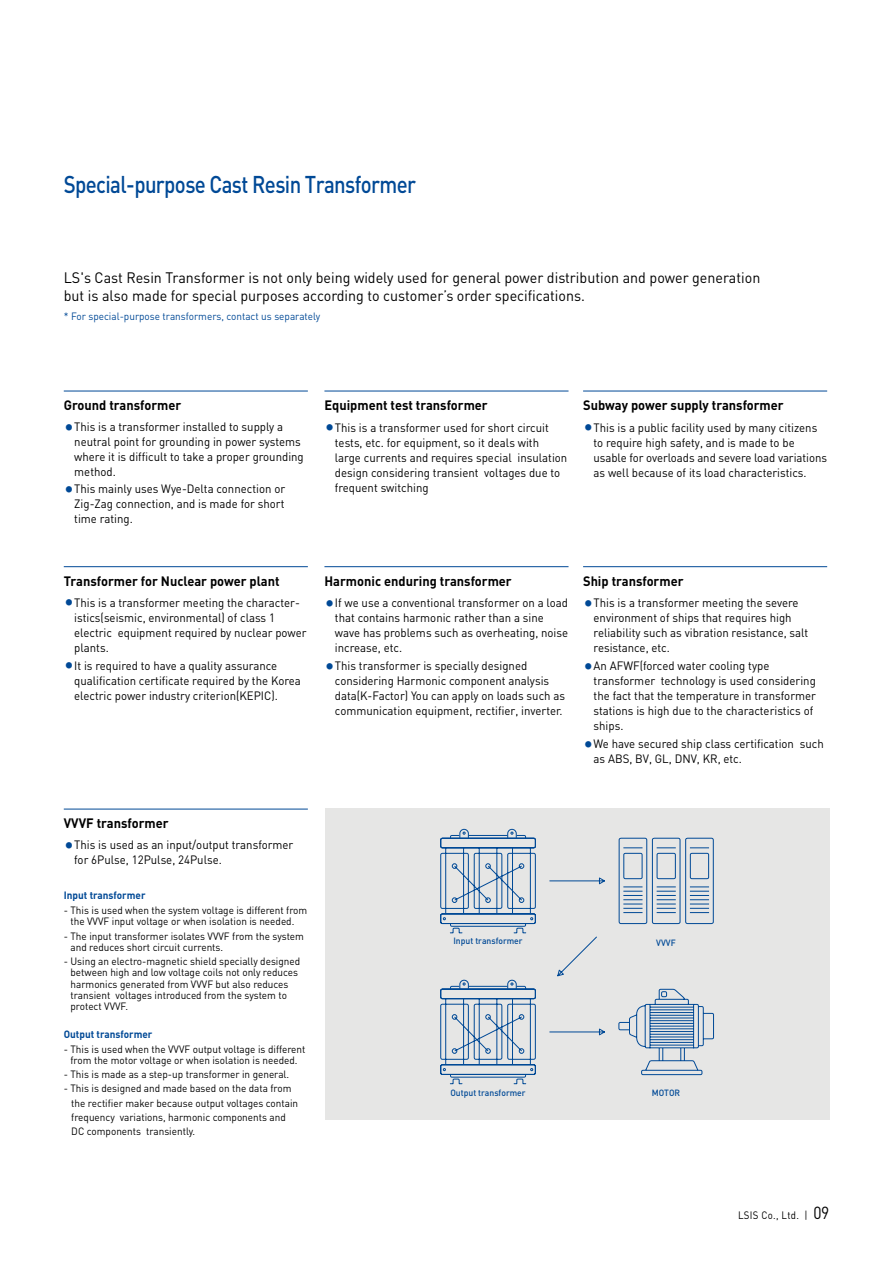
<style>
.page{position:relative;width:893px;height:1263px;background:#fff}
.page>*{position:absolute;margin:0;border:0;box-sizing:border-box;transform-origin:0 0}
.t1{font:500 24px "DIN";letter-spacing:-.03em;color:#004996;scale:.85 1}
.t2{font:15px/18px "DIN";color:#000;scale:.95 1}
.t3{font:700 13.5px "DIN";color:#000;scale:.95 1}
.t4{font:12px/15px "DIN";color:#000;scale:.95 1}
.t5{font:10.65px "DIN";letter-spacing:.03em;color:#000;scale:.9 1}
.t6{font:10.5px/11.2px "DIN";color:#000;scale:.95 1}
.t7{font:10.5px "DIN";color:#004996;scale:.95 1}
.t8{font:700 10.5px "DIN";color:#004996;scale:.95 1}
.t9{font:500 9px "DIN";color:#004996;scale:.95 1}
.s1{font-family:"YDVYGO Std 11";color:#004996}
.s2{font-size:17.4px}
</style>
<div class="page">
<hr style="left:64px;top:391px;width:244px;height:1px;background:#004996">
<hr style="left:324px;top:391px;width:244px;height:1px;background:#004996">
<hr style="left:583px;top:391px;width:244px;height:1px;background:#004996">
<hr style="left:64px;top:566px;width:244px;height:1px;background:#004996">
<hr style="left:64px;top:809px;width:244px;height:1px;background:#004996">
<hr style="left:324px;top:566px;width:244px;height:1px;background:#004996">
<hr style="left:583px;top:566px;width:244px;height:1px;background:#004996">
<div style="left:325px;top:809px;width:504px;height:311px;background:#e6e6e5"></div>
<svg style="left:440px;top:828px;width:274px;height:256px"></svg>
<h1 class="t1" style="left:64px;top:169px;width:416px">Special-purpose Cast Resin Transformer</h1>
<p class="t2" style="left:64px;top:269px;width:735px">LS's Cast Resin Transformer is not only being widely used for general power distribution and power generation but is also made for special purposes according to customer’s order specifications.</p>
<p class="t7" style="left:64px;top:309px;width:271px">* For special-purpose transformers, contact us separately</p>
<p class="t3" style="left:64px;top:396px;width:125px">Ground transformer</p>
<p class="t4" style="left:74px;top:419px;width:243px;text-indent:-10px"><span class="s1">●</span>This is a transformer installed to supply a neutral point for grounding in power systems where it is difficult to take a proper grounding method.</p>
<p class="t4" style="left:74px;top:481px;width:224px;text-align:justify;text-indent:-10px"><span class="s1">●</span>This mainly uses Wye-Delta connection or Zig-Zag connection, and is made for short time rating.</p>
<p class="t3" style="left:324px;top:396px;width:173px">Equipment test transformer</p>
<p class="t4" style="left:335px;top:420px;width:246px;text-indent:-10px"><span class="s1">●</span>This is a transformer used for short circuit tests, etc. for equipment, so it deals with large currents and requires special insulation design considering transient voltages due to frequent switching</p>
<p class="t3" style="left:583px;top:396px;width:213px">Subway power supply transformer</p>
<p class="t4" style="left:594px;top:420px;width:247px;text-indent:-10px"><span class="s1">●</span>This is a public facility used by many citizens to require high safety, and is made to be usable for overloads and severe load variations as well because of its load characteristics.</p>
<p class="t3" style="left:64px;top:572px;width:229px">Transformer for Nuclear power plant</p>
<p class="t4" style="left:74px;top:595px;width:246px;text-indent:-10px"><span class="s1">●</span>This is a transformer meeting the character&shy;istics(seismic, environmental) of class 1 electric equipment required by nuclear power plants.</p>
<p class="t4" style="left:74px;top:658px;width:240px;text-indent:-10px"><span class="s1">●</span>It is required to have a quality assurance qualification certificate required by the Korea electric power industry criterion(KEPIC).</p>
<p class="t3" style="left:324px;top:572px;width:199px">Harmonic enduring transformer</p>
<p class="t4" style="left:335px;top:595px;width:247px;text-indent:-10px"><span class="s1">●</span>If we use a conventional transformer on a load that contains harmonic rather than a sine wave has problems such as overheating, noise increase, etc.</p>
<p class="t4" style="left:335px;top:658px;width:244px;text-indent:-10px"><span class="s1">●</span>This transformer is specially designed considering Harmonic component analysis data(K-Factor) You can apply on loads such as communication equipment, rectifier, inverter.</p>
<p class="t3" style="left:583px;top:572px;width:107px">Ship transformer</p>
<p class="t4" style="left:594px;top:595px;width:228px;text-indent:-10px"><span class="s1">●</span>This is a transformer meeting the severe environment of ships that requires high reliability such as vibration resistance, salt resistance, etc.</p>
<p class="t4" style="left:594px;top:658px;width:236px;text-indent:-10px"><span class="s1">●</span>An AFWF(forced water cooling type transformer technology is used considering the fact that the temperature in transformer stations is high due to the characteristics of ships.</p>
<p class="t4" style="left:594px;top:736px;width:244px;text-indent:-10px"><span class="s1">●</span>We have secured ship class certification such as ABS, BV, GL, DNV, KR, etc.</p>
<p class="t3" style="left:64px;top:814px;width:112px">VVVF transformer</p>
<p class="t4" style="left:74px;top:837px;width:232px;text-indent:-10px"><span class="s1">●</span>This is used as an input/output transformer for 6Pulse, 12Pulse, 24Pulse.</p>
<p class="t8" style="left:64px;top:888px;width:88px">Input transformer</p>
<p class="t6" style="left:64px;top:904px;width:258px;text-align:center">- This is used when the system voltage is different from the VVVF input voltage or when isolation is needed.</p>
<p class="t6" style="left:71px;top:930px;width:247px;text-indent:-7px">- The input transformer isolates VVVF from the system and reduces short circuit currents.</p>
<p class="t6" style="left:71px;top:955px;width:243px;text-indent:-7px">- Using an electro-magnetic shield specially designed between high and low voltage coils not only reduces harmonics generated from VVVF but also reduces transient voltages introduced from the system to protect VVVF.</p>
<p class="t8" style="left:64px;top:1027px;width:95px">Output transformer</p>
<p class="t6" style="left:64px;top:1043px;width:256px;text-align:center">- This is used when the VVVF output voltage is different from the motor voltage or when isolation is needed.</p>
<p class="t6" style="left:64px;top:1068px;width:239px">- This is made as a step-up transformer in general.</p>
<p class="t6" style="left:71px;top:1081px;width:240px;line-height:14.2px;text-indent:-8px">- This is designed and made based on the data from the rectifier maker because output voltages contain frequency variations, harmonic components and DC components transiently.</p>
<p class="t9" style="left:453px;top:935px;width:74px">Input transformer</p>
<p class="t9" style="left:656px;top:936px;width:22px">VVVF</p>
<p class="t9" style="left:450px;top:1087px;width:81px">Output transformer</p>
<p class="t9" style="left:652px;top:1087px;width:31px">MOTOR</p>
<p class="t5" style="left:738px;top:1209px;width:103px">LSIS Co., Ltd. | <span class="s2">09</span></p>
</div>
